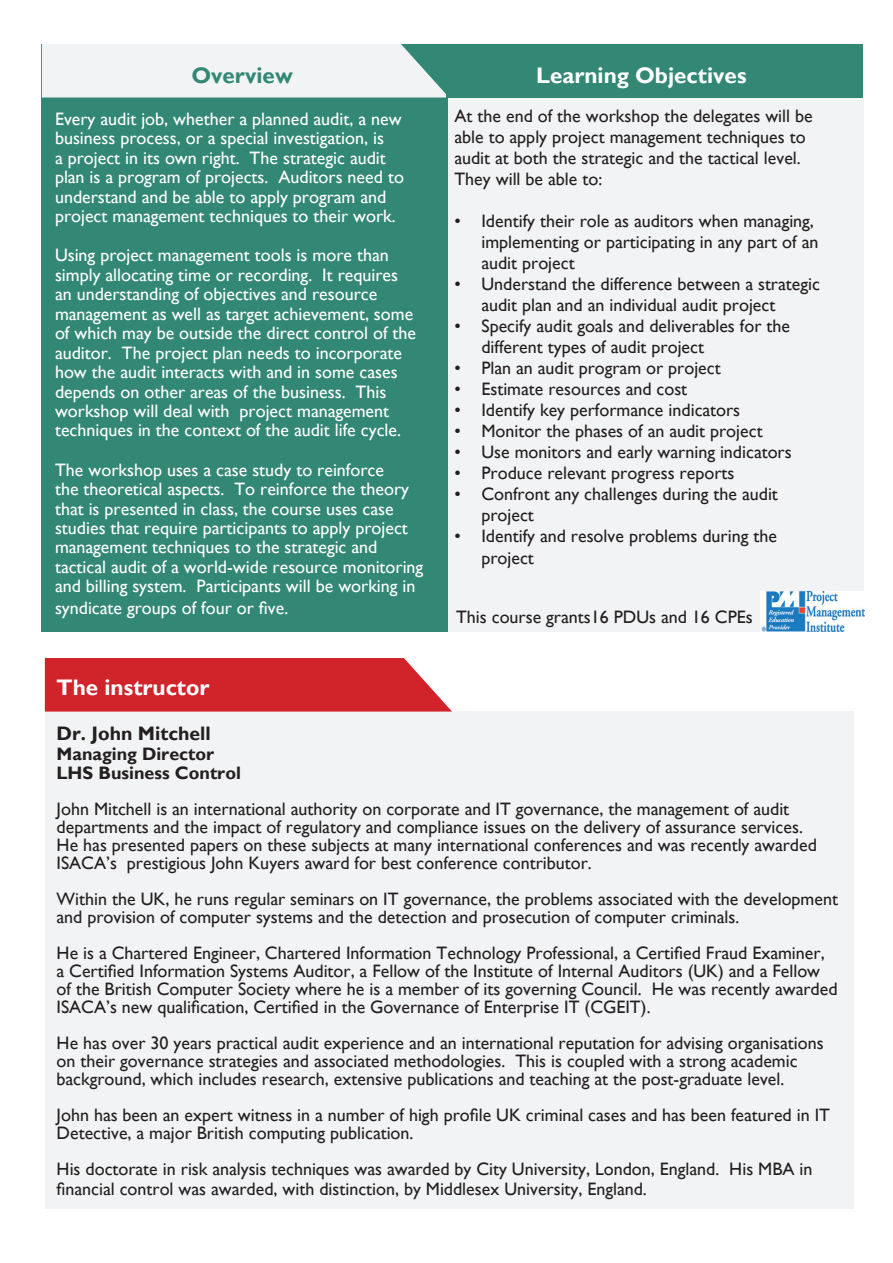
<style>
.page{position:relative;width:893px;height:1263px;background:#fff}
.page>*{position:absolute;margin:0;border:0;box-sizing:border-box;transform-origin:0 0}
.t1{font:700 22.5px "Gill Sans";color:#fff}
.t2{font:700 22.5px "Gill Sans";color:#328874}
.t3{font:700 19.5px "Gill Sans";color:#231f20}
.t4{font:18px/18px "Gill Sans";color:#231f20}
.t5{font:18px/19.5px "Gill Sans";color:#fff}
.t6{font:700 18px/19.5px "Gill Sans";color:#231f20}
</style>
<div class="page">
<div style="left:55px;top:44px;width:808px;height:587px;background:#f2f3f4"></div>
<div style="left:42px;top:44px;width:406px;height:587px;background:#328874"></div>
<svg style="left:42px;top:44px;width:404px;height:54px;background:#e6ecec"></svg>
<div style="left:446px;top:44px;width:417px;height:54px;background:#328874"></div>
<div style="left:45px;top:711px;width:808px;height:498px;background:#f2f3f4"></div>
<div style="left:45px;top:658px;width:407px;height:53px;background:#d1232a"></div>
<img style="left:760px;top:591px;width:104px;height:40px">
<p class="t2" style="left:191px;top:63px;width:103px">Overview</p>
<p class="t5" style="left:55px;top:109px;width:350px">Every audit job, whether a planned audit, a new business process, or a special investigation, is<br>a project in its own right. The strategic audit plan is a program of projects. Auditors need to understand and be able to apply program and project management techniques to their work.</p>
<p class="t5" style="left:55px;top:245px;width:363px">Using project management tools is more than simply allocating time or recording. It requires an understanding of objectives and resource management as well as target achievement, some of which may be outside the direct control of the auditor. The project plan needs to incorporate how the audit interacts with and in some cases depends on other areas of the business. This workshop will deal with project management techniques in the context of the audit life cycle.</p>
<p class="t5" style="left:55px;top:460px;width:370px">The workshop uses a case study to reinforce<br>the theoretical aspects. To reinforce the theory that is presented in class, the course uses case studies that require participants to apply project management techniques to the strategic and tactical audit of a world-wide resource monitoring and billing system. Participants will be working in</p>
<p class="t5" style="left:55px;top:598px;width:235px">syndicate groups of four or five.</p>
<p class="t1" style="left:536px;top:62px;width:212px">Learning Objectives</p>
<p class="t4" style="left:454px;top:106px;width:360px;line-height:21px">At the end of the workshop the delegates will be able to apply project management techniques to audit at both the strategic and the tactical level.<br>They will be able to:</p>
<p class="t4" style="left:481px;top:211px;width:338px;line-height:21px;text-indent:-27px">• Identify their role as auditors when managing, implementing or participating in any part of an audit project</p>
<p class="t4" style="left:481px;top:274px;width:340px;line-height:21px;text-indent:-27px">• Understand the difference between a strategic audit plan and an individual audit project</p>
<p class="t4" style="left:481px;top:316px;width:310px;line-height:21px;text-indent:-27px">• Specify audit goals and deliverables for the different types of audit project</p>
<p class="t4" style="left:454px;top:359px;width:268px">• Plan an audit program or project</p>
<p class="t4" style="left:454px;top:380px;width:234px">• Estimate resources and cost</p>
<p class="t4" style="left:454px;top:401px;width:287px">• Identify key performance indicators</p>
<p class="t4" style="left:454px;top:422px;width:310px">• Monitor the phases of an audit project</p>
<p class="t4" style="left:454px;top:443px;width:339px">• Use monitors and early warning indicators</p>
<p class="t4" style="left:454px;top:464px;width:281px">• Produce relevant progress reports</p>
<p class="t4" style="left:481px;top:484px;width:298px;line-height:21px;text-indent:-27px">• Confront any challenges during the audit project</p>
<p class="t4" style="left:481px;top:525px;width:297px;line-height:21.6px;text-indent:-27px">• Identify and resolve problems during the project</p>
<p class="t4" style="left:456px;top:608px;width:298px">This course grants16 PDUs and 16 CPEs</p>
<p class="t1" style="left:57px;top:674px;width:154px">The instructor</p>
<p class="t3" style="left:57px;top:722px;width:156px">Dr. John Mitchell</p>
<p class="t6" style="left:57px;top:744px;width:186px">Managing Director<br>LHS Business Control</p>
<p class="t4" style="left:57px;top:800px;width:762px">John Mitchell is an international authority on corporate and IT governance, the management of audit departments and the impact of regulatory and compliance issues on the delivery of assurance services.<br>He has presented papers on these subjects at many international conferences and was recently awarded ISACA’s prestigious John Kuyers award for best conference contributor.</p>
<p class="t4" style="left:57px;top:890px;width:783px">Within the UK, he runs regular seminars on IT governance, the problems associated with the development and provision of computer systems and the detection and prosecution of computer criminals.</p>
<p class="t4" style="left:57px;top:944px;width:783px">He is a Chartered Engineer, Chartered Information Technology Professional, a Certified Fraud Examiner,<br>a Certified Information Systems Auditor, a Fellow of the Institute of Internal Auditors (UK) and a Fellow of the British Computer Society where he is a member of its governing Council. He was recently awarded ISACA’s new qualification, Certified in the Governance of Enterprise IT (CGEIT).</p>
<p class="t4" style="left:57px;top:1034px;width:768px">He has over 30 years practical audit experience and an international reputation for advising organisations on their governance strategies and associated methodologies. This is coupled with a strong academic background, which includes research, extensive publications and teaching at the post-graduate level.</p>
<p class="t4" style="left:57px;top:1106px;width:775px">John has been an expert witness in a number of high profile UK criminal cases and has been featured in IT<br>Detective, a major British computing publication.</p>
<p class="t4" style="left:57px;top:1159px;width:757px;line-height:19.5px">His doctorate in risk analysis techniques was awarded by City University, London, England. His MBA in financial control was awarded, with distinction, by Middlesex University, England.</p>
</div>
